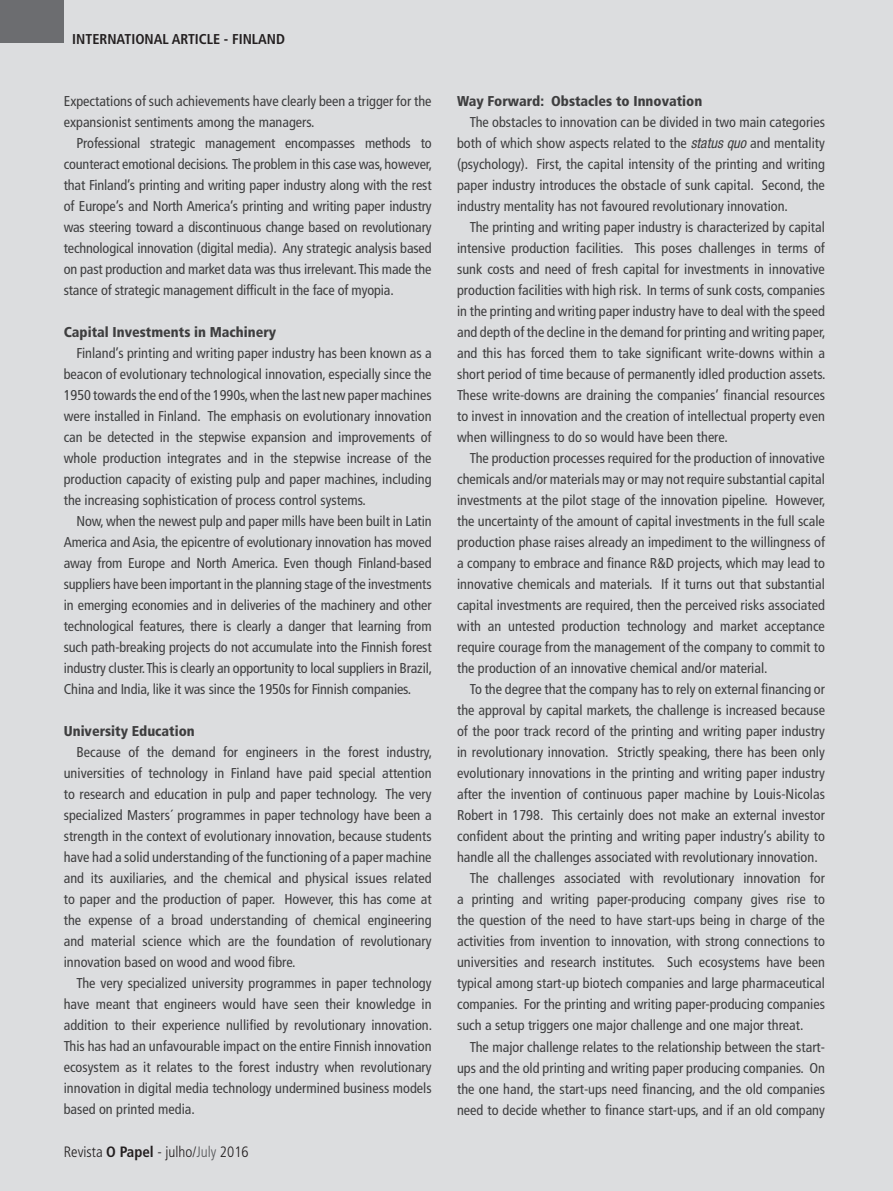
<style>
.page{position:relative;width:893px;height:1191px;background:#dcdddf}
.page>*{position:absolute;margin:0;border:0;box-sizing:border-box;transform-origin:0 0}
.t1{font:300 condensed 15px "Frutiger LT Std";color:#231f20}
.t2{font:condensed 14.25px/21px "Frutiger LT Std";color:#3e3e3f;text-align:justify}
.t3{font:900 condensed 14.25px "Frutiger LT Std";color:#3e3e3f}
.t4{font:700 condensed 14.25px "Frutiger LT Std";color:#231f20}
.s1{font-weight:700}
.s2{color:#57585a}
.s3{font-family:"Helvetica Neue LT Std";font-style:italic}
</style>
<div class="page">
<div style="left:0;top:0;width:64px;height:43px;background:#6c6d70"></div>
<p class="t4" style="left:72px;top:30px;width:214px">INTERNATIONAL ARTICLE - FINLAND</p>
<p class="t2" style="left:64px;top:90px;width:369px">Expectations of such achievements have clearly been a trigger for the expansionist sentiments among the managers.</p>
<p class="t2" style="left:64px;top:132px;width:370px;text-indent:13px">Professional strategic management encompasses methods to counteract emotional decisions. The problem in this case was, however, that Finland’s printing and writing paper industry along with the rest of Europe’s and North America’s printing and writing paper industry was steering toward a discontinuous change based on revolutionary technological innovation (digital media). Any strategic analysis based on past production and market data was thus irrelevant. This made the stance of strategic management difficult in the face of myopia.</p>
<p class="t3" style="left:64px;top:323px;width:214px">Capital Investments in Machinery</p>
<p class="t2" style="left:64px;top:342px;width:369px;text-indent:13px">Finland’s printing and writing paper industry has been known as a beacon of evolutionary technological innovation, especially since the 1950 towards the end of the 1990s, when the last new paper machines were installed in Finland. The emphasis on evolutionary innovation can be detected in the stepwise expansion and improvements of whole production integrates and in the stepwise increase of the production capacity of existing pulp and paper machines, including the increasing sophistication of process control systems.</p>
<p class="t2" style="left:64px;top:510px;width:370px;text-indent:13px">Now, when the newest pulp and paper mills have been built in Latin America and Asia, the epicentre of evolutionary innovation has moved away from Europe and North America. Even though Finland-based suppliers have been important in the planning stage of the investments in emerging economies and in deliveries of the machinery and other technological features, there is clearly a danger that learning from such path-breaking projects do not accumulate into the Finnish forest industry cluster. This is clearly an opportunity to local suppliers in Brazil, China and India, like it was since the 1950s for Finnish companies.</p>
<p class="t3" style="left:64px;top:722px;width:133px">University Education</p>
<p class="t2" style="left:64px;top:741px;width:370px;text-indent:13px">Because of the demand for engineers in the forest industry, universities of technology in Finland have paid special attention to research and education in pulp and paper technology. The very specialized Masters´ programmes in paper technology have been a strength in the context of evolutionary innovation, because students have had a solid understanding of the functioning of a paper machine and its auxiliaries, and the chemical and physical issues related to paper and the production of paper. However, this has come at the expense of a broad understanding of chemical engineering and material science which are the foundation of revolutionary innovation based on wood and wood fibre.</p>
<p class="t2" style="left:64px;top:973px;width:370px;text-indent:13px">The very specialized university programmes in paper technology have meant that engineers would have seen their knowledge in addition to their experience nullified by revolutionary innovation.<br>This has had an unfavourable impact on the entire Finnish innovation ecosystem as it relates to the forest industry when revolutionary innovation in digital media technology undermined business models based on printed media.</p>
<p class="t1" style="left:64px;top:1142px;width:186px">Revista <span class="s1">O Papel</span> - julho/<span class="s2">July</span> 2016</p>
<p class="t3" style="left:457px;top:92px;width:247px">Way Forward: Obstacles to Innovation</p>
<p class="t2" style="left:457px;top:112px;width:369px;text-indent:13px">The obstacles to innovation can be divided in two main categories both of which show aspects related to the <span class="s3">status quo</span> and mentality (psychology). First, the capital intensity of the printing and writing paper industry introduces the obstacle of sunk capital. Second, the industry mentality has not favoured revolutionary innovation.</p>
<p class="t2" style="left:457px;top:217px;width:370px;text-indent:13px">The printing and writing paper industry is characterized by capital intensive production facilities. This poses challenges in terms of sunk costs and need of fresh capital for investments in innovative production facilities with high risk. In terms of sunk costs, companies in the printing and writing paper industry have to deal with the speed and depth of the decline in the demand for printing and writing paper, and this has forced them to take significant write-downs within a short period of time because of permanently idled production assets.<br>These write-downs are draining the companies’ financial resources to invest in innovation and the creation of intellectual property even when willingness to do so would have been there.</p>
<p class="t2" style="left:457px;top:448px;width:370px;text-indent:13px">The production processes required for the production of innovative chemicals and/or materials may or may not require substantial capital investments at the pilot stage of the innovation pipeline. However, the uncertainty of the amount of capital investments in the full scale production phase raises already an impediment to the willingness of a company to embrace and finance R&amp;D projects, which may lead to innovative chemicals and materials. If it turns out that substantial capital investments are required, then the perceived risks associated with an untested production technology and market acceptance require courage from the management of the company to commit to the production of an innovative chemical and/or material.</p>
<p class="t2" style="left:470px;top:679px;width:357px">To the degree that the company has to rely on external financing or</p>
<p class="t2" style="left:457px;top:700px;width:369px">the approval by capital markets, the challenge is increased because</p>
<p class="t2" style="left:457px;top:721px;width:369px">of the poor track record of the printing and writing paper industry</p>
<p class="t2" style="left:457px;top:742px;width:369px">in revolutionary innovation. Strictly speaking, there has been only</p>
<p class="t2" style="left:457px;top:763px;width:369px">evolutionary innovations in the printing and writing paper industry</p>
<p class="t2" style="left:457px;top:784px;width:369px">after the invention of continuous paper machine by Louis-Nicolas</p>
<p class="t2" style="left:457px;top:805px;width:369px">Robert in 1798. This certainly does not make an external investor</p>
<p class="t2" style="left:457px;top:826px;width:369px">confident about the printing and writing paper industry’s ability to</p>
<p class="t2" style="left:457px;top:847px;width:362px">handle all the challenges associated with revolutionary innovation.</p>
<p class="t2" style="left:470px;top:868px;width:357px">The challenges associated with revolutionary innovation for</p>
<p class="t2" style="left:457px;top:889px;width:369px">a printing and writing paper-producing company gives rise to</p>
<p class="t2" style="left:457px;top:910px;width:369px">the question of the need to have start-ups being in charge of the</p>
<p class="t2" style="left:457px;top:931px;width:369px">activities from invention to innovation, with strong connections to</p>
<p class="t2" style="left:457px;top:952px;width:369px">universities and research institutes. Such ecosystems have been</p>
<p class="t2" style="left:457px;top:973px;width:369px">typical among start-up biotech companies and large pharmaceutical</p>
<p class="t2" style="left:457px;top:994px;width:369px">companies. For the printing and writing paper-producing companies</p>
<p class="t2" style="left:457px;top:1015px;width:348px">such a setup triggers one major challenge and one major threat.</p>
<p class="t2" style="left:470px;top:1036px;width:357px">The major challenge relates to the relationship between the start-</p>
<p class="t2" style="left:457px;top:1057px;width:369px">ups and the old printing and writing paper producing companies. On</p>
<p class="t2" style="left:457px;top:1078px;width:369px">the one hand, the start-ups need financing, and the old companies</p>
<p class="t2" style="left:457px;top:1099px;width:369px">need to decide whether to finance start-ups, and if an old company</p>
</div>
